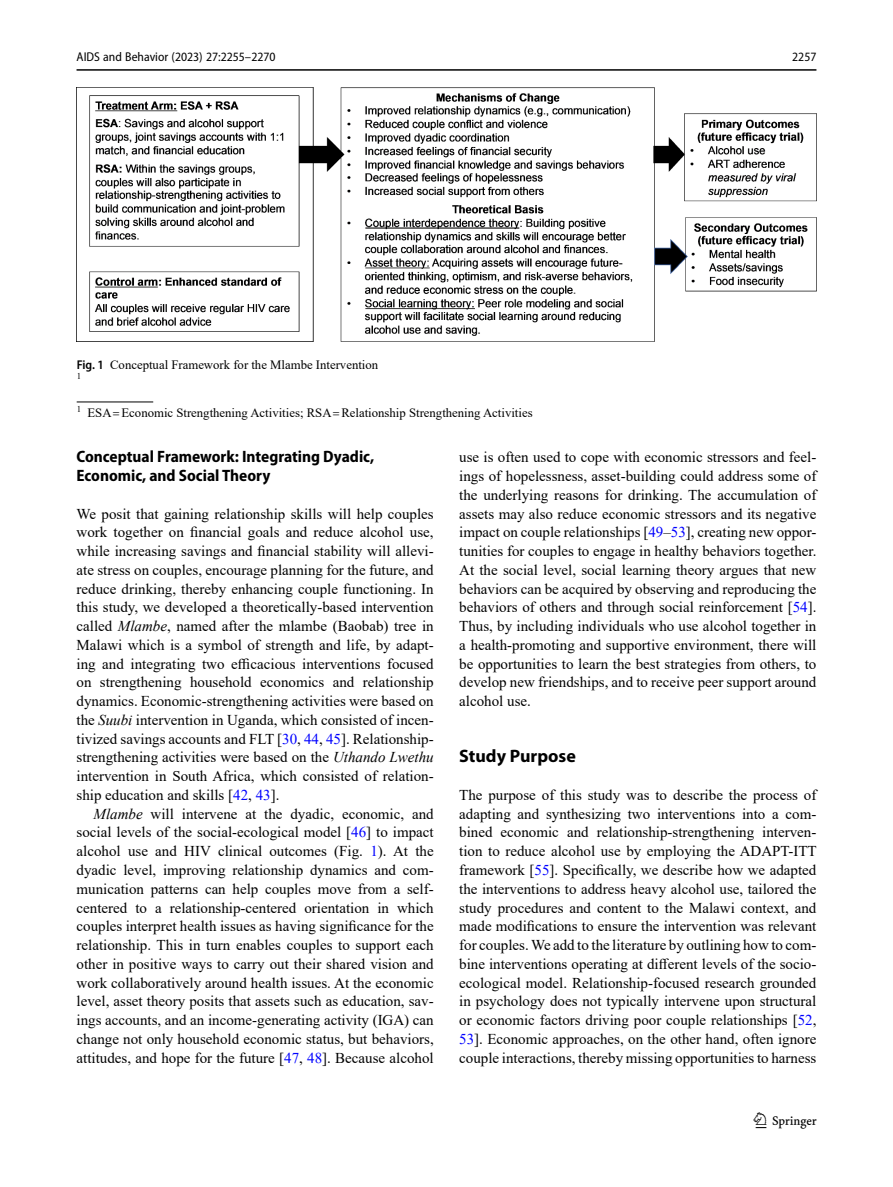
<style>
.page{position:relative;width:893px;height:1187px;background:#fff}
.page>*{position:absolute;margin:0;border:0;box-sizing:border-box;transform-origin:0 0}
.t1{font:22.5px "Springnew";color:#000}
.Head_1{font:700 18px "Myriad Pro";color:#000}
.Head_2{font:700 semi-condensed 16.5px/18.8px "Myriad Pro";color:#000}
.Body_Text{font:15px/18.8px "Times New Roman";color:#000;text-align:justify}
.Body_Text_Indent{font:15px/18.8px "Times New Roman";color:#000;text-align:justify}
.Footnote{font:12.75px "Times New Roman";color:#000}
.Figure_Caption{font:12.75px "Times New Roman";color:#000}
.t2{font:semi-condensed 12.75px "Myriad Pro";color:#000}
.Figure_Caption-2{font:8.85px "Times New Roman";color:#000}
.s1{font-family:"Myriad Pro";font-weight:600;font-stretch:semi-condensed}
.s2{font-family:"Minion Pro"}
.s3{font-style:italic}
.s4{color:#00f}
</style>
<div class="page">
<hr style="left:77px;top:69px;width:739px;height:2px;background:#000">
<img style="left:77px;top:87px;width:740px;height:254px">
<hr style="left:77px;top:401px;width:76px;height:1px;background:#000">
<p class="t2" style="left:77px;top:49px;width:201px">AIDS and Behavior (2023) 27:2255–2270</p>
<p class="Figure_Caption" style="left:77px;top:355px;width:303px"><span class="s1">Fig. 1</span> Conceptual Framework for the Mlambe Intervention</p>
<p class="Figure_Caption-2" style="left:77px;top:369px;width:6px">1</p>
<p class="Footnote" style="left:77px;top:403px;width:457px"><sup>1</sup> ESA<span class="s2">=</span>Economic Strengthening Activities; RSA<span class="s2">=</span>Relationship Strengthening Activities</p>
<p class="t2" style="left:792px;top:49px;width:26px">2257</p>
<p class="Head_2" style="left:77px;top:447px;width:299px">Conceptual Framework: Integrating Dyadic,<br>Economic, and Social Theory</p>
<p class="Body_Text" style="left:77px;top:503px;width:359px">We posit that gaining relationship skills will help couples work together on financial goals and reduce alcohol use, while increasing savings and financial stability will allevi&shy;ate stress on couples, encourage planning for the future, and reduce drinking, thereby enhancing couple functioning. In this study, we developed a theoretically-based intervention called <span class="s3">Mlambe</span>, named after the mlambe (Baobab) tree in Malawi which is a symbol of strength and life, by adapt&shy;ing and integrating two efficacious interventions focused on strengthening household economics and relationship dynamics. Economic-strengthening activities were based on the <span class="s3">Suubi</span> intervention in Uganda, which consisted of incen&shy;tivized savings accounts and FLT [<span class="s4">30</span>, <span class="s4">44</span>, <span class="s4">45</span>]. Relationship&shy;strengthening activities were based on the <span class="s3">Uthando Lwethu </span>intervention in South Africa, which consisted of relation&shy;ship education and skills [<span class="s4">42</span>, <span class="s4">43</span>].</p>
<p class="Body_Text_Indent" style="left:77px;top:803px;width:359px;text-indent:17px"><span class="s3">Mlambe</span> will intervene at the dyadic, economic, and social levels of the social-ecological model [<span class="s4">46</span>] to impact alcohol use and HIV clinical outcomes (Fig. <span class="s4">1</span>). At the dyadic level, improving relationship dynamics and com&shy;munication patterns can help couples move from a self&shy;centered to a relationship-centered orientation in which couples interpret health issues as having significance for the relationship. This in turn enables couples to support each other in positive ways to carry out their shared vision and work collaboratively around health issues. At the economic level, asset theory posits that assets such as education, sav&shy;ings accounts, and an income-generating activity (IGA) can change not only household economic status, but behaviors, attitudes, and hope for the future [<span class="s4">47</span>, <span class="s4">48</span>]. Because alcohol</p>
<p class="Body_Text_Indent" style="left:459px;top:447px;width:359px">use is often used to cope with economic stressors and feel&shy;ings of hopelessness, asset-building could address some of the underlying reasons for drinking. The accumulation of assets may also reduce economic stressors and its negative impact on couple relationships [<span class="s4">49</span>–<span class="s4">53</span>], creating new oppor&shy;tunities for couples to engage in healthy behaviors together.<br>At the social level, social learning theory argues that new behaviors can be acquired by observing and reproducing the behaviors of others and through social reinforcement [<span class="s4">54</span>].<br>Thus, by including individuals who use alcohol together in a health-promoting and supportive environment, there will be opportunities to learn the best strategies from others, to develop new friendships, and to receive peer support around alcohol use.</p>
<p class="Head_1" style="left:459px;top:744px;width:118px">Study Purpose</p>
<p class="Body_Text" style="left:459px;top:785px;width:359px">The purpose of this study was to describe the process of adapting and synthesizing two interventions into a com&shy;bined economic and relationship-strengthening interven&shy;tion to reduce alcohol use by employing the ADAPT-ITT framework [<span class="s4">55</span>]. Specifically, we describe how we adapted the interventions to address heavy alcohol use, tailored the study procedures and content to the Malawi context, and made modifications to ensure the intervention was relevant for couples. We add to the literature by outlining how to com&shy;bine interventions operating at different levels of the socio&shy;ecological model. Relationship-focused research grounded in psychology does not typically intervene upon structural or economic factors driving poor couple relationships [<span class="s4">52</span>, <span class="s4">53</span>]. Economic approaches, on the other hand, often ignore couple interactions, thereby missing opportunities to harness</p>
<h1 class="t1" style="left:756px;top:1107px;width:63px">1 3</h1>
</div>
